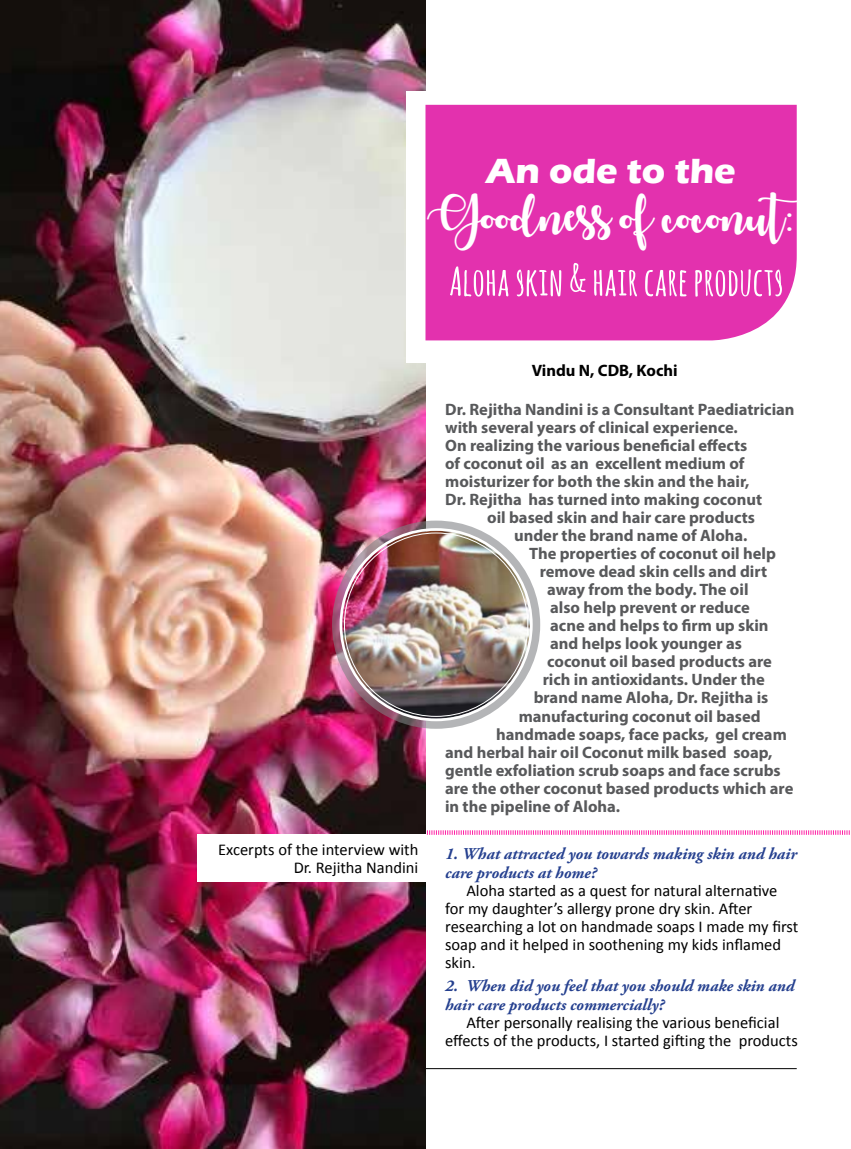
<style>
.page{position:relative;width:851px;height:1149px;background:#fff}
.page>*{position:absolute;margin:0;border:0;box-sizing:border-box;transform-origin:0 0}
.t1{font:40.5px "Autumnin November";color:#fff}
.t2{font:700 36px "Eras ITC";color:#fff}
.t3{font:700 16.5px "Myriad Pro";color:#58595b}
.t4{font:16.5px/18px "Calibri";color:#000}
.t5{font:italic 700 16.5px/19.5px "Adobe Garamond Pro";color:#25408f}
.t6{font:700 16.5px "Myriad Pro";color:#000}
</style>
<div class="page">
<hr style="left:124px;top:1067px;width:672px;height:1px;background:#000">
<img style="left:1px;top:0;width:424px;height:1148px">
<div style="left:406px;top:91px;width:95px;height:272px;background:#fff"></div>
<div style="left:425px;top:105px;width:371px;height:235px;background:#e331ae"></div>
<svg style="left:450px;top:263px;width:331px;height:33px;background:#e960c0"></svg>
<svg style="left:332px;top:520px;width:208px;height:208px"></svg>
<img style="left:342px;top:530px;width:188px;height:188px;border-radius:94px">
<div style="left:197px;top:833px;width:230px;height:48px;background:#fff"></div>
<svg style="left:427px;top:830px;width:423px;height:4px"></svg>
<h2 class="t2" style="left:486px;top:150px;width:251px">An ode to the</h2>
<h1 class="t1" style="left:427px;top:193px;width:393px">Goodness of coconut:</h1>
<p class="t4" style="left:218px;top:839px;width:202px;text-align:right">Excerpts of the interview with<br>Dr. Rejitha Nandini</p>
<p class="t6" style="left:531px;top:359px;width:147px">Vindu N, CDB, Kochi</p>
<p class="t3" style="left:445px;top:399px;width:351px">Dr. Rejitha Nandini is a Consultant Paediatrician</p>
<p class="t3" style="left:445px;top:417px;width:294px">with several years of clinical experience.</p>
<p class="t3" style="left:445px;top:435px;width:304px">On realizing the various beneficial effects</p>
<p class="t3" style="left:445px;top:453px;width:301px">of coconut oil as an excellent medium of</p>
<p class="t3" style="left:445px;top:471px;width:306px">moisturizer for both the skin and the hair,</p>
<p class="t3" style="left:445px;top:489px;width:318px">Dr. Rejitha has turned into making coconut</p>
<p class="t3" style="left:487px;top:507px;width:269px">oil based skin and hair care products</p>
<p class="t3" style="left:514px;top:525px;width:235px">under the brand name of Aloha.</p>
<p class="t3" style="left:529px;top:543px;width:248px">The properties of coconut oil help</p>
<p class="t3" style="left:539px;top:561px;width:229px">remove dead skin cells and dirt</p>
<p class="t3" style="left:547px;top:579px;width:203px">away from the body. The oil</p>
<p class="t3" style="left:550px;top:597px;width:201px">also help prevent or reduce</p>
<p class="t3" style="left:550px;top:615px;width:220px">acne and helps to firm up skin</p>
<p class="t3" style="left:550px;top:633px;width:193px">and helps look younger as</p>
<p class="t3" style="left:547px;top:651px;width:226px">coconut oil based products are</p>
<p class="t3" style="left:542px;top:669px;width:224px">rich in antioxidants. Under the</p>
<p class="t3" style="left:533px;top:687px;width:236px">brand name Aloha, Dr. Rejitha is</p>
<p class="t3" style="left:518px;top:705px;width:243px">manufacturing coconut oil based</p>
<p class="t3" style="left:496px;top:723px;width:292px">handmade soaps, face packs, gel cream</p>
<p class="t3" style="left:445px;top:741px;width:329px">and herbal hair oil Coconut milk based soap,</p>
<p class="t3" style="left:445px;top:759px;width:337px">gentle exfoliation scrub soaps and face scrubs</p>
<p class="t3" style="left:445px;top:777px;width:350px">are the other coconut based products which are</p>
<p class="t3" style="left:445px;top:795px;width:177px">in the pipeline of Aloha.</p>
<p class="t5" style="left:445px;top:843px;width:353px">1. What attracted you towards making skin and hair care products at home?</p>
<p class="t4" style="left:445px;top:880px;width:354px;text-indent:21px">Aloha started as a quest for natural alternative for my daughter’s allergy prone dry skin. After researching a lot on handmade soaps I made my first soap and it helped in soothening my kids inflamed skin.</p>
<p class="t5" style="left:445px;top:975px;width:351px">2. When did you feel that you should make skin and hair care products commercially?</p>
<p class="t4" style="left:445px;top:1012px;width:354px;text-align:center">After personally realising the various beneficial effects of the products, I started gifting the products</p>
</div>
